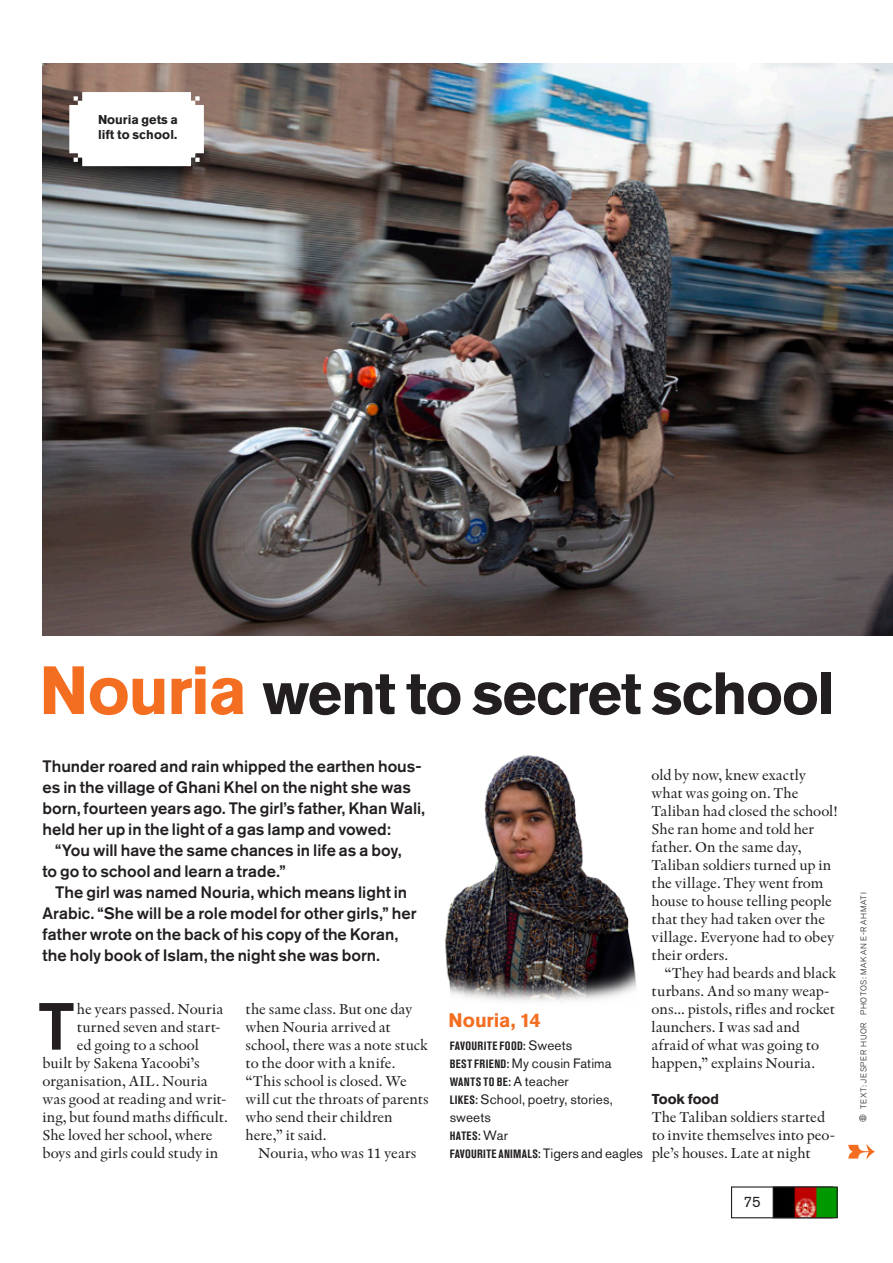
<style>
.page{position:relative;width:893px;height:1263px;background:#fff}
.page>*{position:absolute;margin:0;border:0;box-sizing:border-box;transform-origin:0 0}
.t1{font:700 67.5px "Akzidenz Grotesk Pro";letter-spacing:-.025em;color:#f36e21}
.t2{font:500 66px "Akzidenz Grotesk Pro";color:#231f20}
.t3{font:700 59.1px "Akzidenz Grotesk Pro";letter-spacing:-.02em;color:#231f20}
.t4{font:700 19.5px "Akzidenz Grotesk Pro";letter-spacing:-.01em;color:#f36e21}
.t5{font:500 16.5px/21px "Akzidenz Grotesk Pro";color:#231f20}
.t6{font:15px/18px "Indigo";letter-spacing:-.005em;color:#231f20}
.t7{font:15px "Akzidenz Grotesk Pro";color:#231f20}
.t8{font:700 14.25px "Akzidenz Grotesk Pro";color:#231f20}
.t9{font:13.5px/18px "Akzidenz Grotesk Pro";letter-spacing:.01em;color:#231f20}
.t10{font:700 12.75px/15px "Akzidenz Grotesk Pro";color:#231f20}
.t11{font:700 condensed 12px/18px "Akzidenz Grotesk Pro";letter-spacing:.03em;color:#231f20}
.t12{font:300 8.25px "Akzidenz Grotesk Pro";letter-spacing:.09em;color:#231f20}
.s1{font-weight:400;font-stretch:normal;font-size:13.5px}
.s2{font-weight:700;font-stretch:condensed;font-size:12px}
</style>
<div class="page">
<div style="left:731px;top:1186px;width:102px;height:32px;border:1px solid #231f20"></div>
<img style="left:775px;top:1188px;width:61px;height:28px">
<div style="left:773px;top:1186px;width:65px;height:32px;border:1px solid #231f20"></div>
<img style="left:43px;top:64px;width:850px;height:572px">
<svg style="left:69px;top:92px;width:135px;height:74px"></svg>
<img style="left:445px;top:755px;width:191px;height:246px">
<svg style="left:848px;top:1144px;width:27px;height:15px"></svg>
<p class="t10" style="left:98px;top:112px;width:81px">Nouria gets a lift to school.</p>
<h1 class="t1" style="left:39px;top:647px;width:210px">Nouria</h1>
<h3 class="t3" style="left:263px;top:655px;width:574px">went to secret school</h3>
<p class="t5" style="left:43px;top:755px;width:384px">Thunder roared and rain whipped the earthen hous&shy;es in the village of Ghani Khel on the night she was born, fourteen years ago. The girl’s father, Khan Wali, held her up in the light of a gas lamp and vowed:</p>
<p class="t5" style="left:43px;top:839px;width:360px;text-indent:13px">“You will have the same chances in life as a boy, to go to school and learn a trade.”</p>
<p class="t5" style="left:43px;top:881px;width:376px;text-indent:13px">The girl was named Nouria, which means light in Arabic. “She will be a role model for other girls,” her father wrote on the back of his copy of the Koran, the holy book of Islam, the night she was born.</p>
<h2 class="t2" style="left:38px;top:984px;width:39px">T</h2>
<p class="t6" style="left:77px;top:1000px;width:148px">he years passed. Nouria</p>
<p class="t6" style="left:246px;top:1000px;width:185px">the same class. But one day when Nouria arrived at school, there was a note stuck to the door with a knife. “This school is closed. We will cut the throats of parents who send their children here,” it said.</p>
<p class="t6" style="left:258px;top:1144px;width:160px">Nouria, who was 11 years</p>
<p class="t6" style="left:77px;top:1018px;width:145px">turned seven and start-</p>
<p class="t6" style="left:77px;top:1036px;width:124px">ed going to a school</p>
<p class="t6" style="left:43px;top:1054px;width:159px">built by Sakena Yacoobi’s</p>
<p class="t6" style="left:43px;top:1072px;width:167px">organisation, AIL. Nouria</p>
<p class="t6" style="left:43px;top:1090px;width:185px">was good at reading and writ-</p>
<p class="t6" style="left:43px;top:1108px;width:187px">ing, but found maths difficult.</p>
<p class="t6" style="left:43px;top:1126px;width:172px">She loved her school, where</p>
<p class="t6" style="left:43px;top:1144px;width:177px">boys and girls could study in</p>
<h3 class="t4" style="left:449px;top:1008px;width:94px">Nouria, 14</h3>
<p class="t11" style="left:450px;top:1037px;width:124px">FAVOURITE FOOD: <span class="s1">Sweets</span></p>
<p class="t9" style="left:450px;top:1054px;width:163px"><span class="s2">BEST FRIEND:</span> My cousin Fatima</p>
<p class="t11" style="left:450px;top:1073px;width:121px">WANTS TO BE: <span class="s1">A teacher</span></p>
<p class="t9" style="left:450px;top:1090px;width:165px"><span class="s2">LIKES:</span> School, poetry, stories, sweets</p>
<p class="t11" style="left:450px;top:1127px;width:195px">HATES: <span class="s1">War<br></span>FAVOURITE ANIMALS: <span class="s1">Tigers and eagles</span></p>
<p class="t6" style="left:652px;top:766px;width:187px">old by now, knew exactly what was going on. The<br>Taliban had closed the school!<br>She ran home and told her father. On the same day,<br>Taliban soldiers turned up in the village. They went from house to house telling people that they had taken over the village. Everyone had to obey their orders.</p>
<p class="t6" style="left:652px;top:964px;width:186px;text-indent:13px">“They had beards and black turbans. And so many weap&shy;ons... pistols, rifles and rocket launchers. I was sad and afraid of what was going to happen,” explains Nouria.</p>
<p class="t8" style="left:652px;top:1089px;width:69px">Took food</p>
<p class="t6" style="left:652px;top:1108px;width:185px">The Taliban soldiers started to invite themselves into peo&shy;ple’s houses. Late at night</p>
<p class="t7" style="left:743px;top:1192px;width:19px">75</p>
<p class="t12" style="left:858px;top:1109px;width:218px;rotate:-90deg">TEXT: JESPER HUOR PHOTOS: MAKAN E-RAHMATI</p>
</div>
